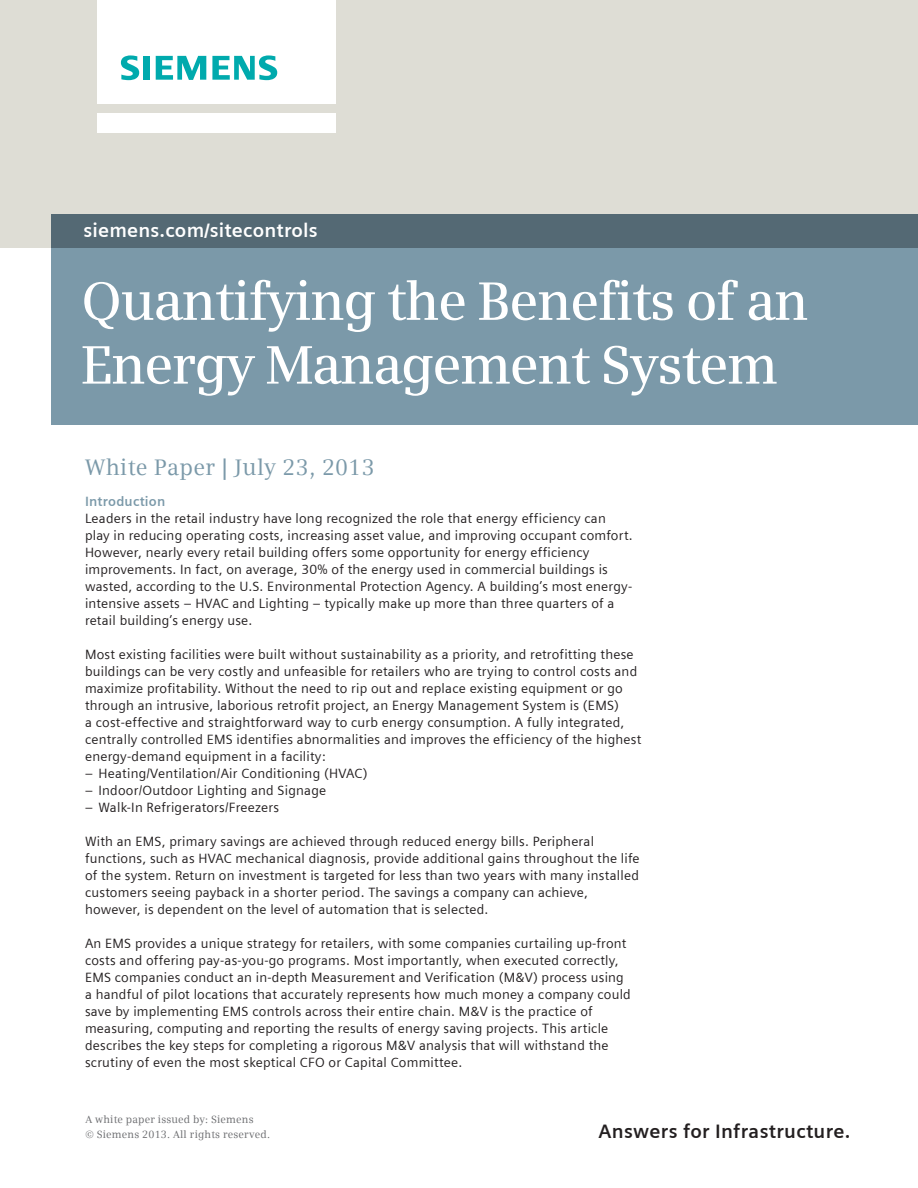
<style>
.page{position:relative;width:918px;height:1188px;background:#fff}
.page>*{position:absolute;margin:0;border:0;box-sizing:border-box;transform-origin:0 0}
._01__Headline__36pt{font:600 54px/63.8px "Siemens Serif";letter-spacing:-.03em;color:#fff}
._03__Copy_Roman__9pt{font:22.5px "Siemens Serif";letter-spacing:.015em;color:#7b99a9}
._02__Subhead___9pt_0{font:700 19.5px "Siemens Sans";letter-spacing:.015em;color:#231f20}
._02__URL_keyword__13{font:700 19.5px "Siemens Sans";letter-spacing:.01em;color:#fff}
._03__Copy_Roman__9pt-2{font:13.5px/17px "Siemens Sans";letter-spacing:.015em;color:#231f20}
._02__Subhead___9pt_0-2{font:700 13.5px "Siemens Sans";letter-spacing:.015em;color:#7b99a9}
._02__Subhead___9pt_0-3{font:10.5px "Siemens Serif";letter-spacing:.015em;color:#6c6d70}
</style>
<div class="page">
<div style="left:51px;top:248px;width:867px;height:177px;background:#7b99a9"></div>
<div style="left:0;top:0;width:918px;height:247px;background:#deddd5"></div>
<div style="left:98px;top:113px;width:238px;height:19px;background:#fff"></div>
<div style="left:98px;top:0;width:238px;height:103px;background:#fff"></div>
<svg style="left:121px;top:55px;width:18px;height:25px"></svg>
<div style="left:143px;top:56px;width:7px;height:24px;background:#00aaad"></div>
<svg style="left:156px;top:56px;width:50px;height:24px"></svg>
<svg style="left:212px;top:55px;width:65px;height:25px"></svg>
<div style="left:51px;top:214px;width:867px;height:33px;background:#546974"></div>
<p class="_02__URL_keyword__13" style="left:83px;top:219px;width:236px">siemens.com/sitecontrols</p>
<p class="_01__Headline__36pt" style="left:81px;top:269px;width:729px">Quantifying the Benefits of an<br>Energy Management System</p>
<p class="_03__Copy_Roman__9pt" style="left:85px;top:455px;width:291px">White Paper | July 23, 2013</p>
<p class="_02__Subhead___9pt_0-2" style="left:85px;top:494px;width:82px">Introduction</p>
<p class="_03__Copy_Roman__9pt-2" style="left:85px;top:510px;width:549px">Leaders in the retail industry have long recognized the role that energy efficiency can play in reducing operating costs, increasing asset value, and improving occupant comfort.<br>However, nearly every retail building offers some opportunity for energy efficiency improvements. In fact, on average, 30% of the energy used in commercial buildings is wasted, according to the U.S. Environmental Protection Agency. A building’s most energy&shy;intensive assets – HVAC and Lighting – typically make up more than three quarters of a retail building’s energy use.</p>
<p class="_03__Copy_Roman__9pt-2" style="left:85px;top:646px;width:558px">Most existing facilities were built without sustainability as a priority, and retrofitting these buildings can be very costly and unfeasible for retailers who are trying to control costs and maximize profitability. Without the need to rip out and replace existing equipment or go through an intrusive, laborious retrofit project, an Energy Management System is (EMS)<br>a cost-effective and straightforward way to curb energy consumption. A fully integrated, centrally controlled EMS identifies abnormalities and improves the efficiency of the highest energy-demand equipment in a facility:</p>
<p class="_03__Copy_Roman__9pt-2" style="left:85px;top:765px;width:284px">– Heating/Ventilation/Air Conditioning (HVAC)</p>
<p class="_03__Copy_Roman__9pt-2" style="left:85px;top:782px;width:243px">– Indoor/Outdoor Lighting and Signage</p>
<p class="_03__Copy_Roman__9pt-2" style="left:85px;top:799px;width:196px">– Walk-In Refrigerators/Freezers</p>
<p class="_03__Copy_Roman__9pt-2" style="left:85px;top:833px;width:556px">With an EMS, primary savings are achieved through reduced energy bills. Peripheral functions, such as HVAC mechanical diagnosis, provide additional gains throughout the life of the system. Return on investment is targeted for less than two years with many installed customers seeing payback in a shorter period. The savings a company can achieve, however, is dependent on the level of automation that is selected.</p>
<p class="_03__Copy_Roman__9pt-2" style="left:85px;top:935px;width:547px">An EMS provides a unique strategy for retailers, with some companies curtailing up-front costs and offering pay-as-you-go programs. Most importantly, when executed correctly, EMS companies conduct an in-depth Measurement and Verification (M&amp;V) process using a handful of pilot locations that accurately represents how much money a company could save by implementing EMS controls across their entire chain. M&amp;V is the practice of measuring, computing and reporting the results of energy saving projects. This article describes the key steps for completing a rigorous M&amp;V analysis that will withstand the scrutiny of even the most skeptical CFO or Capital Committee.</p>
<p class="_02__Subhead___9pt_0-3" style="left:85px;top:1114px;width:170px">A white paper issued by: Siemens</p>
<p class="_02__Subhead___9pt_0-3" style="left:85px;top:1129px;width:186px">© Siemens 2013. All rights reserved.</p>
<p class="_02__Subhead___9pt_0" style="left:599px;top:1120px;width:253px">Answers for Infrastructure.</p>
</div>
